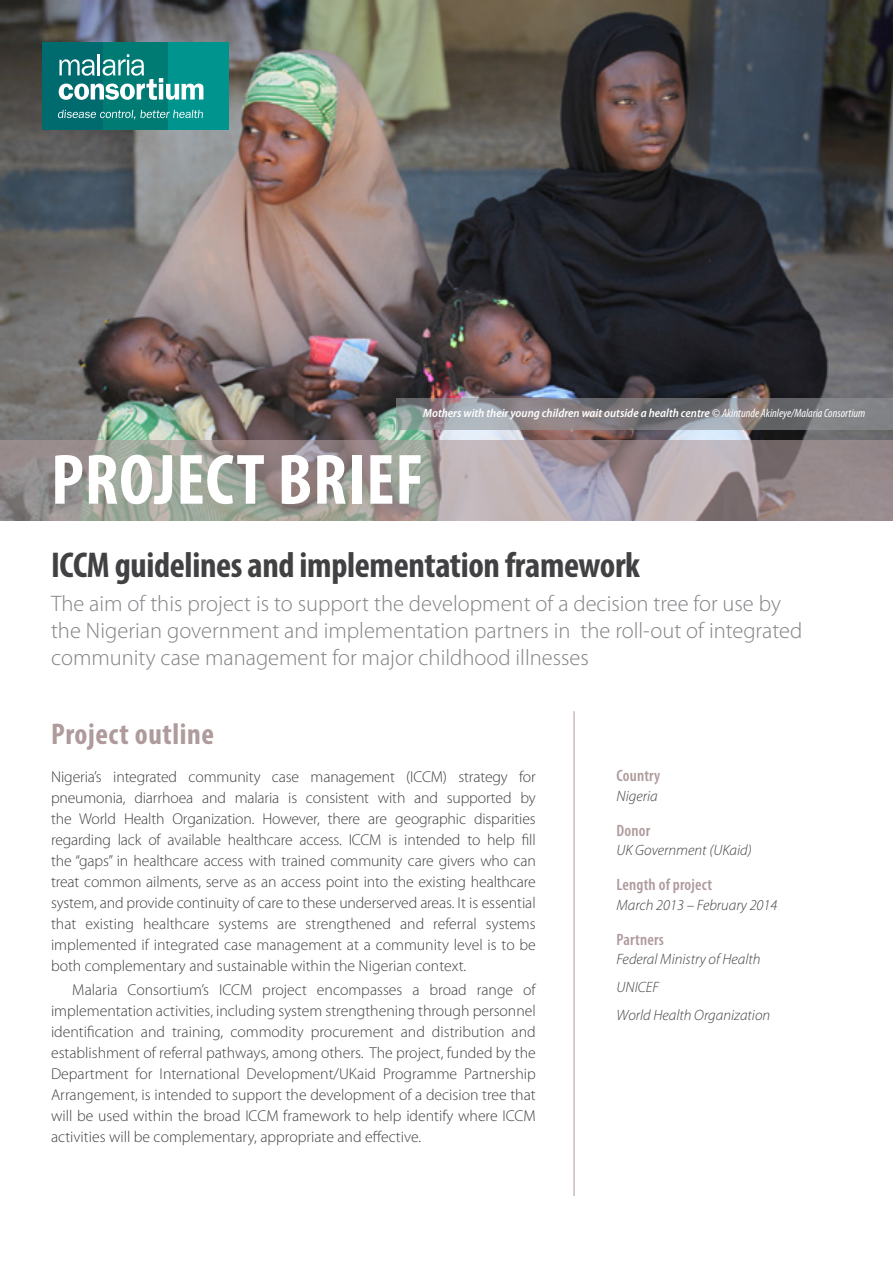
<style>
.page{position:relative;width:893px;height:1263px;background:#fff}
.page>*{position:absolute;margin:0;border:0;box-sizing:border-box;transform-origin:0 0}
.t1{font:700 condensed 72px "Myriad Pro";letter-spacing:.01em;color:#fff}
.t2{font:700 condensed 36px "Myriad Pro";letter-spacing:-.01em;color:#414042}
.t3{font:700 condensed 30px "Myriad Pro";letter-spacing:.02em;color:#af9a9c}
.t4{font:300 22.5px/27px "Myriad Pro";color:#808285}
.H_box{font:600 condensed 16.5px "Myriad Pro";letter-spacing:.01em;color:#af9a9c}
.Para{font:300 15.75px/21px "Myriad Pro";color:#414042;text-align:justify}
.Para_Ind{font:300 15.75px/21.1px "Myriad Pro";color:#414042;text-align:justify}
.Para_Box{font:italic 300 15px "Myriad Pro";color:#414042}
.Quote_para{font:italic 600 semi-condensed 12px "Myriad Pro";color:#fff}
.s1{font-weight:400;font-stretch:condensed}
</style>
<div class="page">
<img style="left:0;top:0;width:893px;height:440px">
<div style="left:45px;top:43px;width:131px;height:87px;background:#007b74"></div>
<div style="left:168px;top:43px;width:61px;height:87px;background:#00948e"></div>
<div style="left:43px;top:43px;width:60px;height:87px;background:#006b6f"></div>
<svg style="left:59px;top:54px;width:145px;height:46px"></svg>
<svg style="left:58px;top:110px;width:145px;height:10px"></svg>
<svg style="left:0;top:440px;width:893px;height:81px"></svg>
<svg style="left:396px;top:398px;width:497px;height:32px"></svg>
<hr style="left:574px;top:711px;width:1px;height:485px;background:#af9a9c">
<p class="Quote_para" style="left:423px;top:406px;width:444px">Mothers with their young children wait outside a health centre © <span class="s1">Akintunde Akinleye/Malaria Consortium</span></p>
<h1 class="t1" style="left:51px;top:435px;width:374px">PROJECT BRIEF</h1>
<h2 class="t2" style="left:51px;top:543px;width:591px">ICCM guidelines and implementation framework</h2>
<h3 class="t4" style="left:51px;top:590px;width:753px">The aim of this project is to support the development of a decision tree for use by the Nigerian government and implementation partners in the roll-out of integrated community case management for major childhood illnesses</h3>
<h4 class="t3" style="left:51px;top:716px;width:164px">Project outline</h4>
<p class="Para" style="left:51px;top:767px;width:486px">Nigeria’s integrated community case management (ICCM) strategy for pneumonia, diarrhoea and malaria is consistent with and supported by the World Health Organization. However, there are geographic disparities regarding lack of available healthcare access. ICCM is intended to help fill the “gaps” in healthcare access with trained community care givers who can treat common ailments, serve as an access point into the existing healthcare system, and provide continuity of care to these underserved areas. It is essential that existing healthcare systems are strengthened and referral systems implemented if integrated case management at a community level is to be both complementary and sustainable within the Nigerian context.</p>
<p class="Para_Ind" style="left:51px;top:979px;width:486px;text-indent:21px">Malaria Consortium’s ICCM project encompasses a broad range of implementation activities, including system strengthening through personnel identification and training, commodity procurement and distribution and establishment of referral pathways, among others. The project, funded by the Department for International Development/UKaid Programme Partnership Arrangement, is intended to support the development of a decision tree that will be used within the broad ICCM framework to help identify where ICCM activities will be complementary, appropriate and effective.</p>
<p class="H_box" style="left:617px;top:766px;width:45px">Country</p>
<p class="Para_Box" style="left:617px;top:787px;width:43px">Nigeria</p>
<p class="H_box" style="left:617px;top:821px;width:35px">Donor</p>
<p class="Para_Box" style="left:617px;top:842px;width:137px">UK Government (UKaid)</p>
<p class="H_box" style="left:617px;top:875px;width:97px">Length of project</p>
<p class="Para_Box" style="left:617px;top:896px;width:162px">March 2013 – February 2014</p>
<p class="H_box" style="left:617px;top:930px;width:49px">Partners</p>
<p class="Para_Box" style="left:617px;top:951px;width:146px">Federal Ministry of Health</p>
<p class="Para_Box" style="left:617px;top:979px;width:44px">UNICEF</p>
<p class="Para_Box" style="left:617px;top:1007px;width:155px">World Health Organization</p>
</div>
